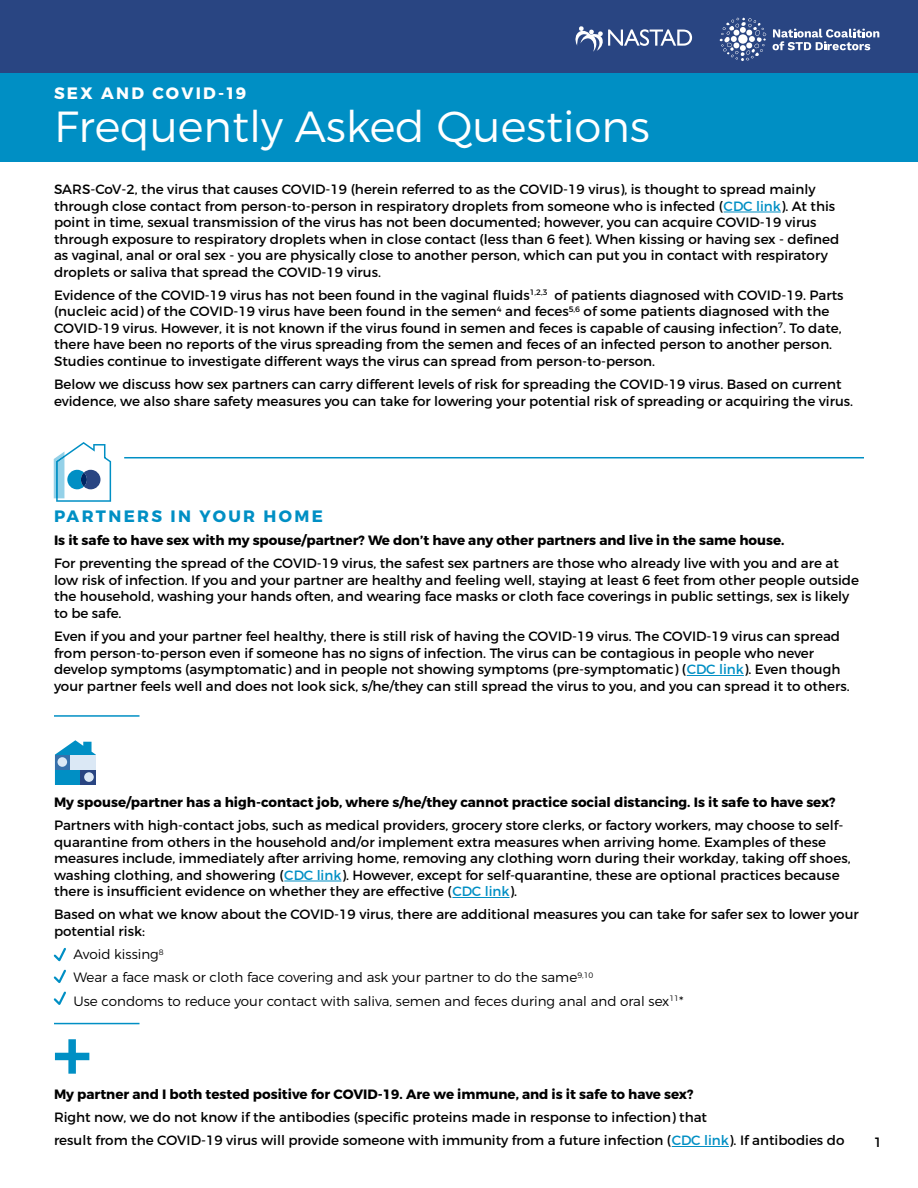
<style>
.page{position:relative;width:918px;height:1188px;background:#fff}
.page>*{position:absolute;margin:0;border:0;box-sizing:border-box;transform-origin:0 0}
.t1{font:300 43.5px "Montserrat";color:#fff}
.t2{font:700 16.5px "Montserrat";letter-spacing:.14em;color:#008fc4}
.t3{font:700 16.5px "Montserrat";letter-spacing:.14em;color:#fff}
.t4{font:13.5px/16.5px "Montserrat";color:#000}
.t5{font:700 13.5px "Montserrat";color:#000}
.t6{font:300 13.5px "Montserrat";color:#000}
.s1{color:#008fc4}
</style>
<div class="page">
<div style="left:0;top:0;width:918px;height:73px;background:#294582"></div>
<svg style="left:575px;top:26px;width:117px;height:26px"></svg>
<svg style="left:720px;top:18px;width:46px;height:43px"></svg>
<svg style="left:773px;top:29px;width:106px;height:21px"></svg>
<div style="left:0;top:73px;width:918px;height:89px;background:#008fc4"></div>
<hr style="left:724px;top:212px;width:57px;height:1px;background:#008fc4">
<hr style="left:687px;top:675px;width:57px;height:1px;background:#008fc4">
<hr style="left:284px;top:881px;width:57px;height:1px;background:#008fc4">
<hr style="left:452px;top:897px;width:58px;height:1px;background:#008fc4">
<hr style="left:672px;top:1146px;width:57px;height:1px;background:#008fc4">
<hr style="left:54px;top:715px;width:86px;height:2px;background:#008fc4">
<hr style="left:54px;top:1023px;width:86px;height:1px;background:#008fc4">
<hr style="left:124px;top:457px;width:740px;height:1px;background:#008fc4">
<svg style="left:53px;top:948px;width:13px;height:57px"></svg>
<svg style="left:54px;top:442px;width:57px;height:60px"></svg>
<svg style="left:55px;top:740px;width:41px;height:15px"></svg>
<div style="left:55px;top:769px;width:26px;height:16px;background:#008fc4"></div>
<div style="left:80px;top:769px;width:16px;height:16px;background:#294582"></div>
<svg style="left:55px;top:755px;width:15px;height:14px"></svg>
<div style="left:70px;top:755px;width:26px;height:14px;background:#dbe8f5"></div>
<div style="left:58px;top:757px;width:9px;height:10px;background:#dbe8f5;border-radius:50%"></div>
<div style="left:84px;top:772px;width:10px;height:10px;background:#dbe8f5;border-radius:50%"></div>
<svg style="left:55px;top:1039px;width:34px;height:35px"></svg>
<p class="t3" style="left:54px;top:83px;width:194px">SEX AND COVID-19</p>
<p class="t1" style="left:54px;top:100px;width:597px">Frequently Asked Questions</p>
<p class="t4" style="left:54px;top:181px;width:787px">SARS-CoV-2, the virus that causes COVID-19 (herein referred to as the COVID-19 virus), is thought to spread mainly through close contact from person-to-person in respiratory droplets from someone who is infected (<span class="s1">CDC link</span>). At this point in time, sexual transmission of the virus has not been documented; however, you can acquire COVID-19 virus through exposure to respiratory droplets when in close contact (less than 6 feet). When kissing or having sex - defined as vaginal, anal or oral sex - you are physically close to another person, which can put you in contact with respiratory droplets or saliva that spread the COVID-19 virus.</p>
<p class="t4" style="left:54px;top:287px;width:791px">Evidence of the COVID-19 virus has not been found in the vaginal fluids<sup>1,2,3</sup> of patients diagnosed with COVID-19. Parts (nucleic acid) of the COVID-19 virus have been found in the semen<sup>4</sup> and feces<sup>5,6</sup> of some patients diagnosed with the COVID-19 virus. However, it is not known if the virus found in semen and feces is capable of causing infection<sup>7</sup>. To date, there have been no reports of the virus spreading from the semen and feces of an infected person to another person.<br>Studies continue to investigate different ways the virus can spread from person-to-person.</p>
<p class="t4" style="left:54px;top:376px;width:801px">Below we discuss how sex partners can carry different levels of risk for spreading the COVID-19 virus. Based on current evidence, we also share safety measures you can take for lowering your potential risk of spreading or acquiring the virus.</p>
<p class="t2" style="left:54px;top:506px;width:270px">PARTNERS IN YOUR HOME</p>
<p class="t5" style="left:54px;top:532px;width:732px">Is it safe to have sex with my spouse/partner? We don’t have any other partners and live in the same house.</p>
<p class="t4" style="left:54px;top:555px;width:807px">For preventing the spread of the COVID-19 virus, the safest sex partners are those who already live with you and are at low risk of infection. If you and your partner are healthy and feeling well, staying at least 6 feet from other people outside the household, washing your hands often, and wearing face masks or cloth face coverings in public settings, sex is likely to be safe.</p>
<p class="t4" style="left:54px;top:628px;width:797px">Even if you and your partner feel healthy, there is still risk of having the COVID-19 virus. The COVID-19 virus can spread from person-to-person even if someone has no signs of infection. The virus can be contagious in people who never develop symptoms (asymptomatic) and in people not showing symptoms (pre-symptomatic) (<span class="s1">CDC link</span>). Even though your partner feels well and does not look sick, s/he/they can still spread the virus to you, and you can spread it to others.</p>
<p class="t5" style="left:54px;top:794px;width:783px">My spouse/partner has a high-contact job, where s/he/they cannot practice social distancing. Is it safe to have sex?</p>
<p class="t4" style="left:54px;top:817px;width:798px">Partners with high-contact jobs, such as medical providers, grocery store clerks, or factory workers, may choose to self&shy;quarantine from others in the household and/or implement extra measures when arriving home. Examples of these measures include, immediately after arriving home, removing any clothing worn during their workday, taking off shoes, washing clothing, and showering (<span class="s1">CDC link</span>). However, except for self-quarantine, these are optional practices because there is insufficient evidence on whether they are effective (<span class="s1">CDC link</span>).</p>
<p class="t4" style="left:54px;top:906px;width:806px">Based on what we know about the COVID-19 virus, there are additional measures you can take for safer sex to lower your potential risk:</p>
<p class="t6" style="left:74px;top:946px;width:92px">Avoid kissing<sup>8</sup></p>
<p class="t6" style="left:74px;top:969px;width:521px">Wear a face mask or cloth face covering and ask your partner to do the same<sup>9,10</sup></p>
<p class="t6" style="left:74px;top:993px;width:611px">Use condoms to reduce your contact with saliva, semen and feces during anal and oral sex<sup>11</sup>*</p>
<p class="t5" style="left:54px;top:1085px;width:641px">My partner and I both tested positive for COVID-19. Are we immune, and is it safe to have sex?</p>
<p class="t4" style="left:54px;top:1109px;width:655px">Right now, we do not know if the antibodies (specific proteins made in response to infection) that</p>
<p class="t4" style="left:54px;top:1132px;width:792px">result from the COVID-19 virus will provide someone with immunity from a future infection (<span class="s1">CDC link</span>). If antibodies do</p>
<p class="t4" style="left:874px;top:1134px;width:10px">1</p>
</div>
